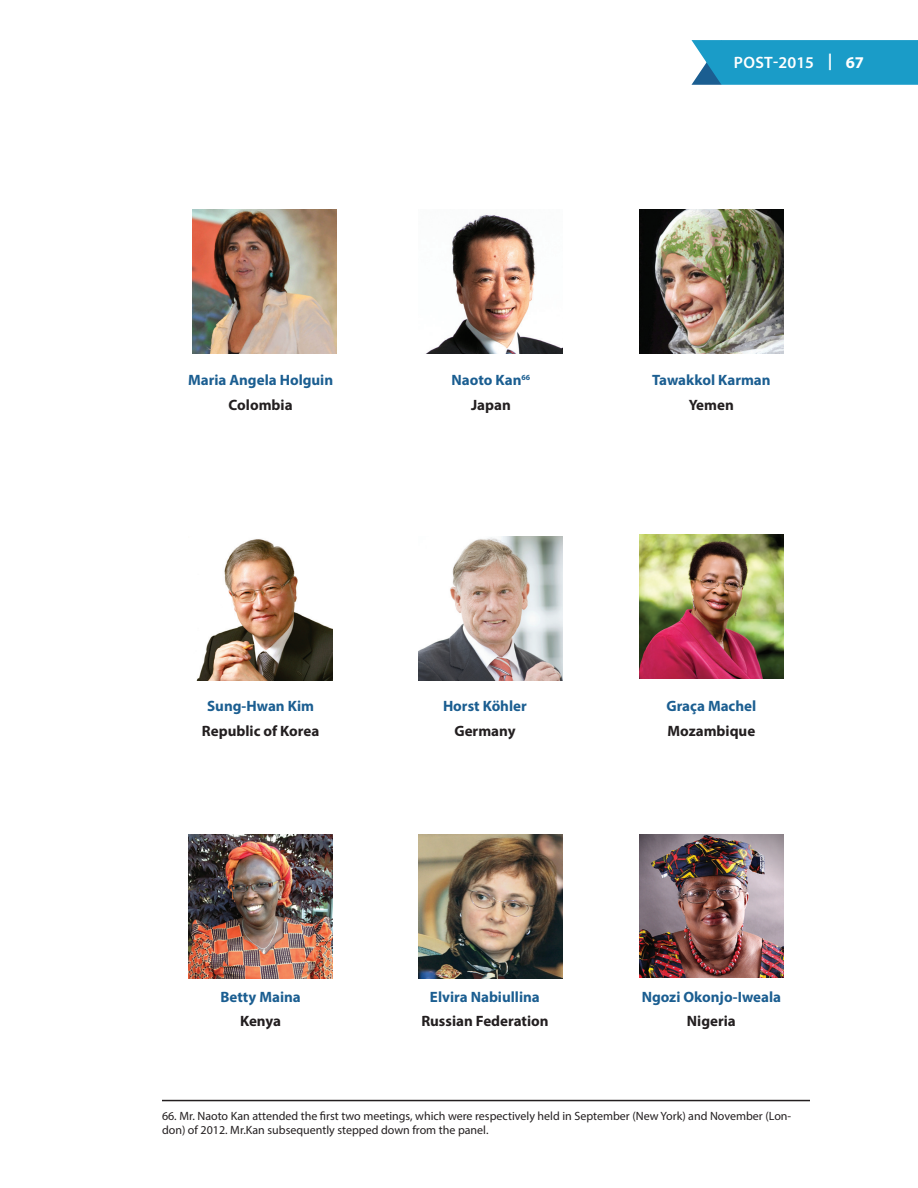
<style>
.page{position:relative;width:918px;height:1188px;background:#fff}
.page>*{position:absolute;margin:0;border:0;box-sizing:border-box;transform-origin:0 0}
.t1{font:600 16.5px "Myriad Pro";letter-spacing:.01em;color:#fff}
.t2{font:700 15px "Myriad Pro";color:#1b5e91}
.t3{font:700 15px "Myriad Pro";color:#231f20}
.t4{font:12px/14.4px "Myriad Pro";color:#231f20}
.s1{font-weight:700}
</style>
<div class="page">
<svg style="left:692px;top:40px;width:226px;height:45px;background:#239dc8"></svg>
<img style="left:427px;top:214px;width:136px;height:139px">
<img style="left:639px;top:209px;width:144px;height:144px">
<img style="left:197px;top:539px;width:136px;height:141px">
<img style="left:419px;top:536px;width:144px;height:144px">
<img style="left:639px;top:535px;width:144px;height:144px">
<img style="left:419px;top:834px;width:144px;height:144px">
<img style="left:639px;top:834px;width:144px;height:144px">
<img style="left:192px;top:209px;width:144px;height:144px">
<hr style="left:162px;top:1100px;width:648px;height:1px;background:#231f20">
<img style="left:189px;top:834px;width:144px;height:144px">
<h1 class="t1" style="left:734px;top:52px;width:132px">Post-2015 <span class="s1">| 67</span></h1>
<p class="t2" style="left:188px;top:370px;width:147px">Maria Angela Holguin</p>
<p class="t2" style="left:452px;top:370px;width:80px">Naoto Kan<sup>66</sup></p>
<p class="t2" style="left:652px;top:370px;width:120px">Tawakkol Karman</p>
<p class="t3" style="left:229px;top:395px;width:65px">Colombia</p>
<p class="t3" style="left:471px;top:395px;width:41px">Japan</p>
<p class="t3" style="left:689px;top:395px;width:46px">Yemen</p>
<p class="t2" style="left:207px;top:697px;width:108px">Sung-Hwan Kim</p>
<p class="t2" style="left:443px;top:697px;width:85px">Horst Köhler</p>
<p class="t2" style="left:667px;top:697px;width:91px">Graça Machel</p>
<p class="t3" style="left:202px;top:721px;width:119px">Republic of Korea</p>
<p class="t3" style="left:454px;top:721px;width:63px">Germany</p>
<p class="t3" style="left:667px;top:721px;width:89px">Mozambique</p>
<p class="t2" style="left:220px;top:987px;width:82px">Betty Maina</p>
<p class="t2" style="left:430px;top:987px;width:111px">Elvira Nabiullina</p>
<p class="t2" style="left:642px;top:987px;width:141px">Ngozi Okonjo-Iweala</p>
<p class="t3" style="left:240px;top:1011px;width:43px">Kenya</p>
<p class="t3" style="left:421px;top:1011px;width:129px">Russian Federation</p>
<p class="t3" style="left:687px;top:1011px;width:50px">Nigeria</p>
<p class="t4" style="left:162px;top:1108px;width:631px">66. Mr. Naoto Kan attended the first two meetings, which were respectively held in September (New York) and November (Lon&shy;don) of 2012. Mr.Kan subsequently stepped down from the panel.</p>
</div>
